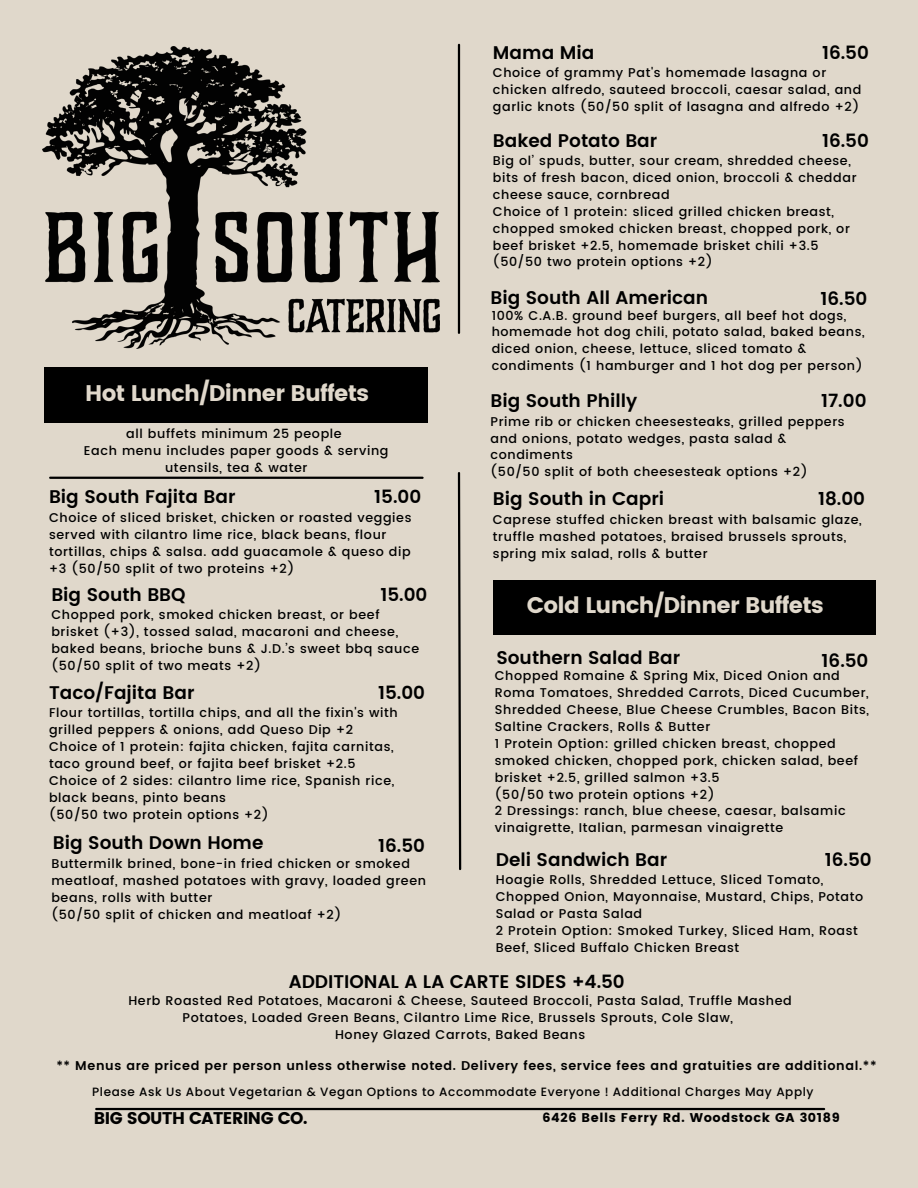
<style>
.page{position:relative;width:918px;height:1188px;background:#e0d8cb}
.page>*{position:absolute;margin:0;border:0;box-sizing:border-box;transform-origin:0 0}
.t1{font:22.5px "Poppins";letter-spacing:-.03em;color:#e0d8cb}
.t2{font:600 18.3px "Poppins";color:#000}
.t3{font:16.95px "Poppins";letter-spacing:-.03em;color:#000}
.t4{font:500 12.75px/17px "Poppins";letter-spacing:.05em;color:#000}
.t5{font:600 12.75px "Poppins";letter-spacing:.05em;color:#000}
.t6{font:12.75px "Poppins";letter-spacing:.05em;color:#000}
.t7{font:500 12px "Poppins";letter-spacing:.05em;color:#000}
</style>
<div class="page">
<hr style="left:96px;top:1108px;width:728px;height:2px;background:#000">
<hr style="left:458px;top:45px;width:2px;height:288px;background:#000">
<svg style="left:457px;top:472px;width:5px;height:398px"></svg>
<img style="left:42px;top:46px;width:397px;height:303px">
<hr style="left:50px;top:477px;width:373px;height:2px;background:#000">
<div style="left:45px;top:368px;width:383px;height:54px;background:#000"></div>
<div style="left:493px;top:580px;width:383px;height:55px;background:#000"></div>
<p class="t2" style="left:493px;top:42px;width:103px">Mama Mia</p>
<p class="t2" style="left:822px;top:42px;width:48px">16.50</p>
<p class="t4" style="left:493px;top:64px;width:370px">Choice of grammy Pat's homemade lasagna or chicken alfredo, sauteed broccoli, caesar salad, and garlic knots (50/50 split of lasagna and alfredo +2)</p>
<p class="t2" style="left:493px;top:130px;width:166px">Baked Potato Bar</p>
<p class="t2" style="left:822px;top:130px;width:48px">16.50</p>
<p class="t4" style="left:493px;top:152px;width:365px">Big ol’ spuds, butter, sour cream, shredded cheese, bits of fresh bacon, diced onion, broccoli &amp; cheddar cheese sauce, cornbread</p>
<p class="t4" style="left:493px;top:203px;width:359px">Choice of 1 protein: sliced grilled chicken breast, chopped smoked chicken breast, chopped pork, or beef brisket +2.5, homemade brisket chili +3.5</p>
<p class="t4" style="left:493px;top:254px;width:221px">(50/50 two protein options +2)</p>
<p class="t1" style="left:85px;top:380px;width:285px">Hot Lunch/Dinner Buffets</p>
<p class="t4" style="left:126px;top:425px;width:217px">all buffets minimum 25 people</p>
<p class="t4" style="left:84px;top:442px;width:306px;text-align:center">Each menu includes paper goods &amp; serving utensils, tea &amp; water</p>
<p class="t2" style="left:49px;top:486px;width:188px">Big South Fajita Bar</p>
<p class="t4" style="left:49px;top:509px;width:364px">Choice of sliced brisket, chicken or roasted veggies served with cilantro lime rice, black beans, flour tortillas, chips &amp; salsa. add guacamole &amp; queso dip +3 (50/50 split of two proteins +2)</p>
<p class="t2" style="left:374px;top:486px;width:49px">15.00</p>
<p class="t2" style="left:51px;top:584px;width:136px">Big South BBQ</p>
<p class="t2" style="left:380px;top:584px;width:49px">15.00</p>
<p class="t4" style="left:51px;top:606px;width:369px">Chopped pork, smoked chicken breast, or beef brisket (+3), tossed salad, macaroni and cheese, baked beans, brioche buns &amp; J.D.’s sweet bbq sauce</p>
<p class="t4" style="left:51px;top:657px;width:211px">(50/50 split of two meats +2)</p>
<p class="t2" style="left:49px;top:682px;width:147px">Taco/Fajita Bar</p>
<p class="t4" style="left:49px;top:704px;width:350px">Flour tortillas, tortilla chips, and all the fixin's with grilled peppers &amp; onions, add Queso Dip +2</p>
<p class="t4" style="left:49px;top:738px;width:346px">Choice of 1 protein: fajita chicken, fajita carnitas, taco ground beef, or fajita beef brisket +2.5</p>
<p class="t4" style="left:49px;top:772px;width:347px">Choice of 2 sides: cilantro lime rice, Spanish rice, black beans, pinto beans</p>
<p class="t4" style="left:49px;top:806px;width:221px">(50/50 two protein options +2)</p>
<p class="t2" style="left:378px;top:682px;width:49px">15.00</p>
<p class="t2" style="left:53px;top:832px;width:212px">Big South Down Home</p>
<p class="t4" style="left:51px;top:855px;width:376px">Buttermilk brined, bone-in fried chicken or smoked meatloaf, mashed potatoes with gravy, loaded green beans, rolls with butter</p>
<p class="t4" style="left:51px;top:906px;width:291px">(50/50 split of chicken and meatloaf +2)</p>
<p class="t2" style="left:378px;top:835px;width:48px">16.50</p>
<p class="t2" style="left:490px;top:287px;width:219px">Big South All American</p>
<p class="t2" style="left:821px;top:288px;width:48px">16.50</p>
<p class="t4" style="left:492px;top:307px;width:375px">100% C.A.B. ground beef burgers, all beef hot dogs, homemade hot dog chili, potato salad, baked beans, diced onion, cheese, lettuce, sliced tomato &amp; condiments (1 hamburger and 1 hot dog per person)</p>
<p class="t2" style="left:490px;top:390px;width:148px">Big South Philly</p>
<p class="t4" style="left:490px;top:413px;width:356px">Prime rib or chicken cheesesteaks, grilled peppers and onions, potato wedges, pasta salad &amp; condiments</p>
<p class="t4" style="left:490px;top:464px;width:319px">(50/50 split of both cheesesteak options +2)</p>
<p class="t2" style="left:821px;top:390px;width:47px">17.00</p>
<p class="t2" style="left:493px;top:488px;width:173px">Big South in Capri</p>
<p class="t4" style="left:493px;top:511px;width:370px">Caprese stuffed chicken breast with balsamic glaze, truffle mashed potatoes, braised brussels sprouts, spring mix salad, rolls &amp; butter</p>
<p class="t2" style="left:818px;top:488px;width:49px">18.00</p>
<p class="t1" style="left:527px;top:592px;width:298px">Cold Lunch/Dinner Buffets</p>
<p class="t2" style="left:496px;top:647px;width:185px">Southern Salad Bar</p>
<p class="t4" style="left:495px;top:667px;width:376px">Chopped Romaine &amp; Spring Mix, Diced Onion and Roma Tomatoes, Shredded Carrots, Diced Cucumber, Shredded Cheese, Blue Cheese Crumbles, Bacon Bits, Saltine Crackers, Rolls &amp; Butter</p>
<p class="t4" style="left:495px;top:735px;width:365px">1 Protein Option: grilled chicken breast, chopped smoked chicken, chopped pork, chicken salad, beef brisket +2.5, grilled salmon +3.5</p>
<p class="t4" style="left:495px;top:786px;width:221px">(50/50 two protein options +2)</p>
<p class="t4" style="left:495px;top:803px;width:352px">2 Dressings: ranch, blue cheese, caesar, balsamic vinaigrette, Italian, parmesan vinaigrette</p>
<p class="t2" style="left:822px;top:650px;width:48px">16.50</p>
<p class="t2" style="left:496px;top:849px;width:173px">Deli Sandwich Bar</p>
<p class="t2" style="left:825px;top:849px;width:48px">16.50</p>
<p class="t4" style="left:496px;top:872px;width:369px">Hoagie Rolls, Shredded Lettuce, Sliced Tomato,<br>Chopped Onion, Mayonnaise, Mustard, Chips, Potato<br>Salad or Pasta Salad</p>
<p class="t4" style="left:496px;top:922px;width:364px">2 Protein Option: Smoked Turkey, Sliced Ham, Roast<br>Beef, Sliced Buffalo Chicken Breast</p>
<p class="t2" style="left:289px;top:970px;width:338px">ADDITIONAL A LA CARTE SIDES +4.50</p>
<p class="t4" style="left:128px;top:992px;width:665px;text-align:center">Herb Roasted Red Potatoes, Macaroni &amp; Cheese, Sauteed Broccoli, Pasta Salad, Truffle Mashed<br>Potatoes, Loaded Green Beans, Cilantro Lime Rice, Brussels Sprouts, Cole Slaw,</p>
<p class="t4" style="left:335px;top:1026px;width:252px">Honey Glazed Carrots, Baked Beans</p>
<p class="t5" style="left:56px;top:1058px;width:822px">** Menus are priced per person unless otherwise noted. Delivery fees, service fees and gratuities are additional.**</p>
<p class="t7" style="left:92px;top:1083px;width:723px">Please Ask Us About Vegetarian &amp; Vegan Options to Accommodate Everyone ! Additional Charges May Apply</p>
<p class="t3" style="left:94px;top:1109px;width:215px">BIG SOUTH CATERING CO.</p>
<p class="t6" style="left:543px;top:1110px;width:299px">6426 Bells Ferry Rd. Woodstock GA 30189</p>
</div>
